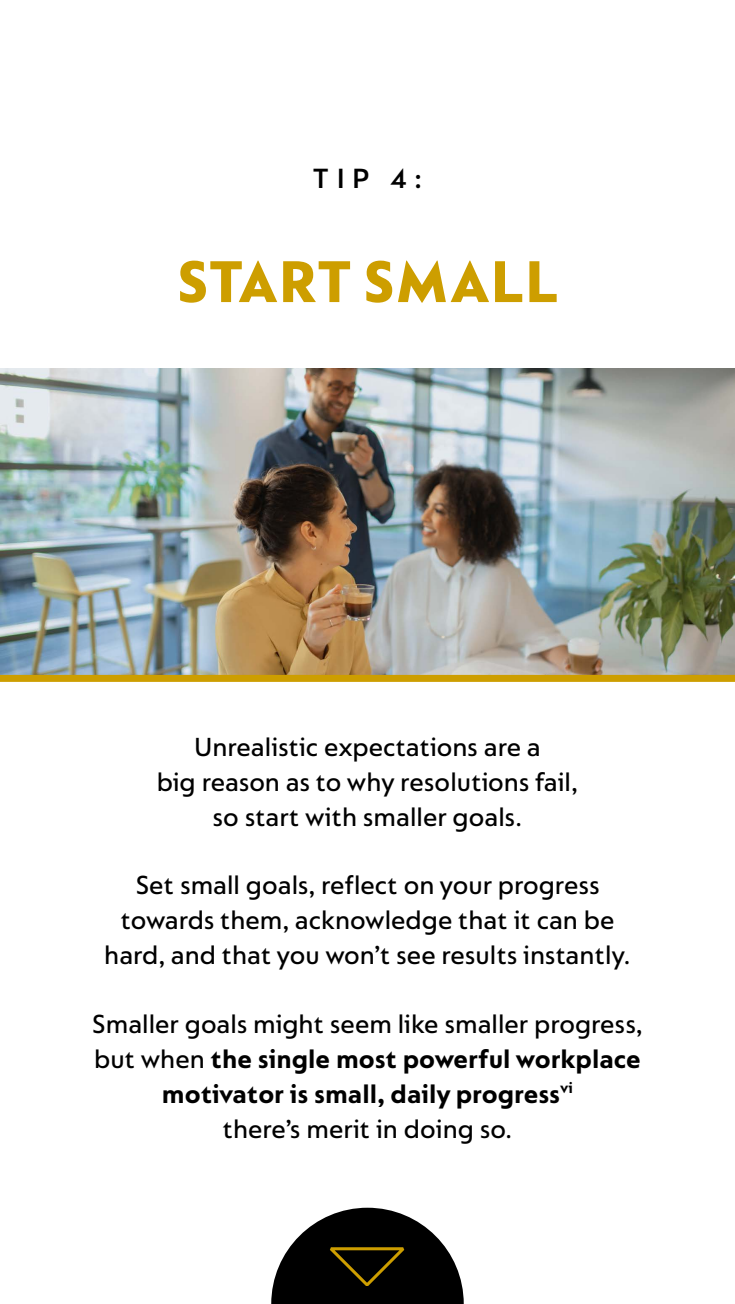
<style>
.page{position:relative;width:735px;height:1304px;background:#fff}
.page>*{position:absolute;margin:0;border:0;box-sizing:border-box;transform-origin:0 0}
.t1{font:63px "Nespresso Lucas Xtra Bd";letter-spacing:.005em;color:#cd9e00}
.t2{font:600 29.75px "Nespresso Lucas";color:#000}
.t3{font:500 28px/35px "Nespresso Lucas";color:#000;text-align:center}
.s1{font-weight:700}
</style>
<div class="page">
<img style="left:1px;top:368px;width:734px;height:307px">
<div style="left:0;top:675px;width:735px;height:7px;background:#cd9e00"></div>
<svg style="left:271px;top:1207px;width:193px;height:97px"></svg>
<p class="t2" style="left:313px;top:162px;width:111px">TIP 4:</p>
<h1 class="t1" style="left:177px;top:245px;width:383px">START SMALL</h1>
<p class="t3" style="left:157px;top:729px;width:423px">Unrealistic expectations are a<br>big reason as to why resolutions fail, so start with smaller goals.</p>
<p class="t3" style="left:104px;top:867px;width:528px">Set small goals, reflect on your progress towards them, acknowledge that it can be hard, and that you won’t see results instantly.</p>
<p class="t3" style="left:92px;top:1005px;width:553px">Smaller goals might seem like smaller progress, but when <span class="s1">the single most powerful workplace motivator is small, daily progress</span><sup>vi<br></sup>there’s merit in doing so.</p>
</div>
